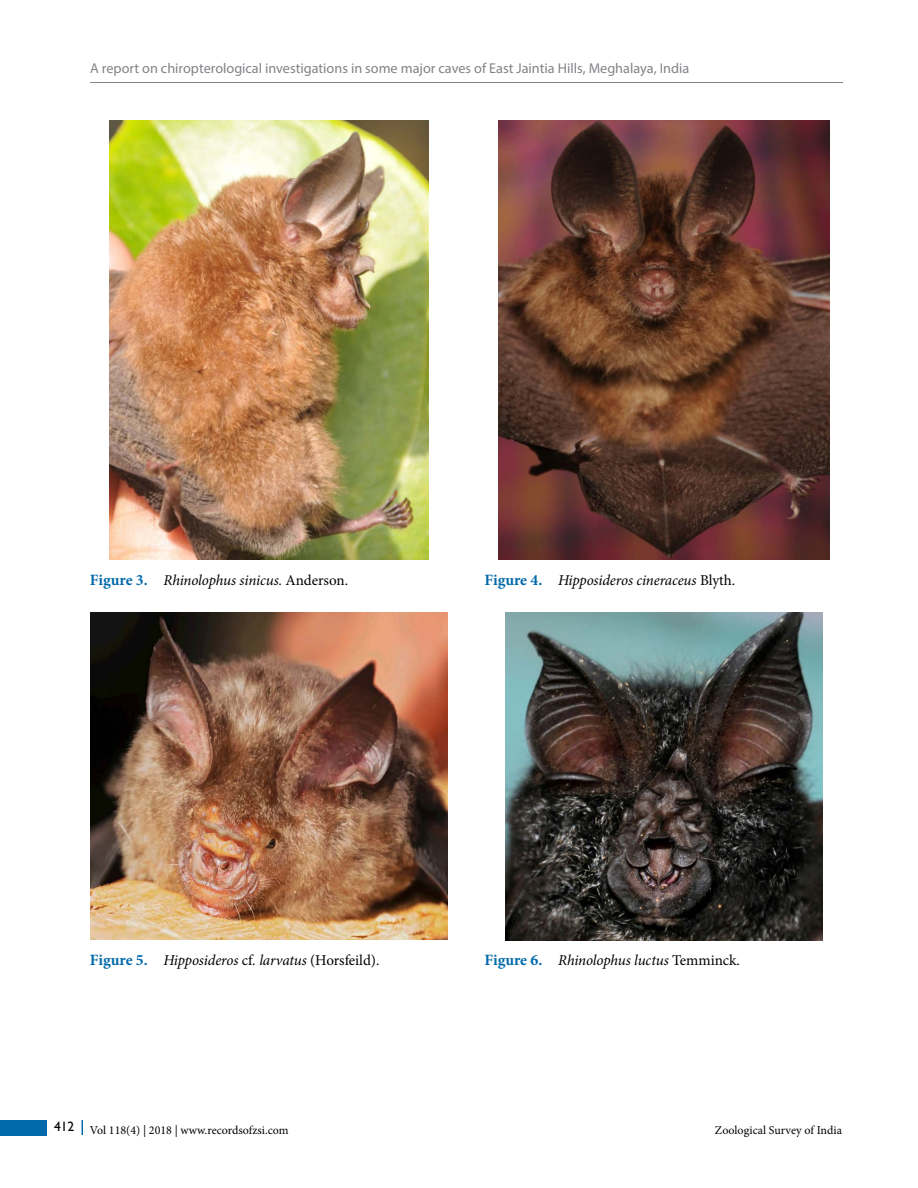
<style>
.page{position:relative;width:918px;height:1188px;background:#fff}
.page>*{position:absolute;margin:0;border:0;box-sizing:border-box;transform-origin:0 0}
.t1{font:italic 15px "Minion Pro";letter-spacing:-.01em;color:#000}
.t2{font:14.25px "Myriad Pro";color:#818387}
.t3{font:12px "Minion Pro";color:#000}
.s1{font-weight:700;font-style:normal;font-size:15.75px;color:#0069aa}
.s2{font-style:normal}
</style>
<div class="page">
<div style="left:0;top:1120px;width:47px;height:15px;background:#0069aa"></div>
<svg style="left:82px;top:1120px;width:1px;height:15px"></svg>
<hr style="left:90px;top:82px;width:753px;height:1px;background:#818387">
<img style="left:110px;top:121px;width:319px;height:439px">
<img style="left:498px;top:121px;width:331px;height:439px">
<img style="left:90px;top:612px;width:358px;height:328px">
<img style="left:506px;top:612px;width:316px;height:328px">
<p class="t2" style="left:90px;top:59px;width:601px">A report on chiropterological investigations in some major caves of East Jaintia Hills, Meghalaya, India</p>
<p class="t1" style="left:90px;top:570px;width:260px"><span class="s1">Figure 3.</span> Rhinolophus sinicus. <span class="s2">Anderson.</span></p>
<p class="t1" style="left:485px;top:570px;width:252px"><span class="s1">Figure 4.</span> Hipposideros cineraceus <span class="s2">Blyth.</span></p>
<p class="t1" style="left:90px;top:950px;width:291px"><span class="s1">Figure 5.</span> Hipposideros <span class="s2">cf</span>. larvatus <span class="s2">(Horsfeild).</span></p>
<p class="t1" style="left:485px;top:950px;width:257px"><span class="s1">Figure 6.</span> Rhinolophus luctus <span class="s2">Temminck.</span></p>
<p class="t3" style="left:54px;top:1122px;width:236px"><sup>412</sup> Vol 118(4) | 2018 | www.recordsofzsi.com</p>
<p class="t3" style="left:715px;top:1122px;width:129px">Zoological Survey of India</p>
</div>
